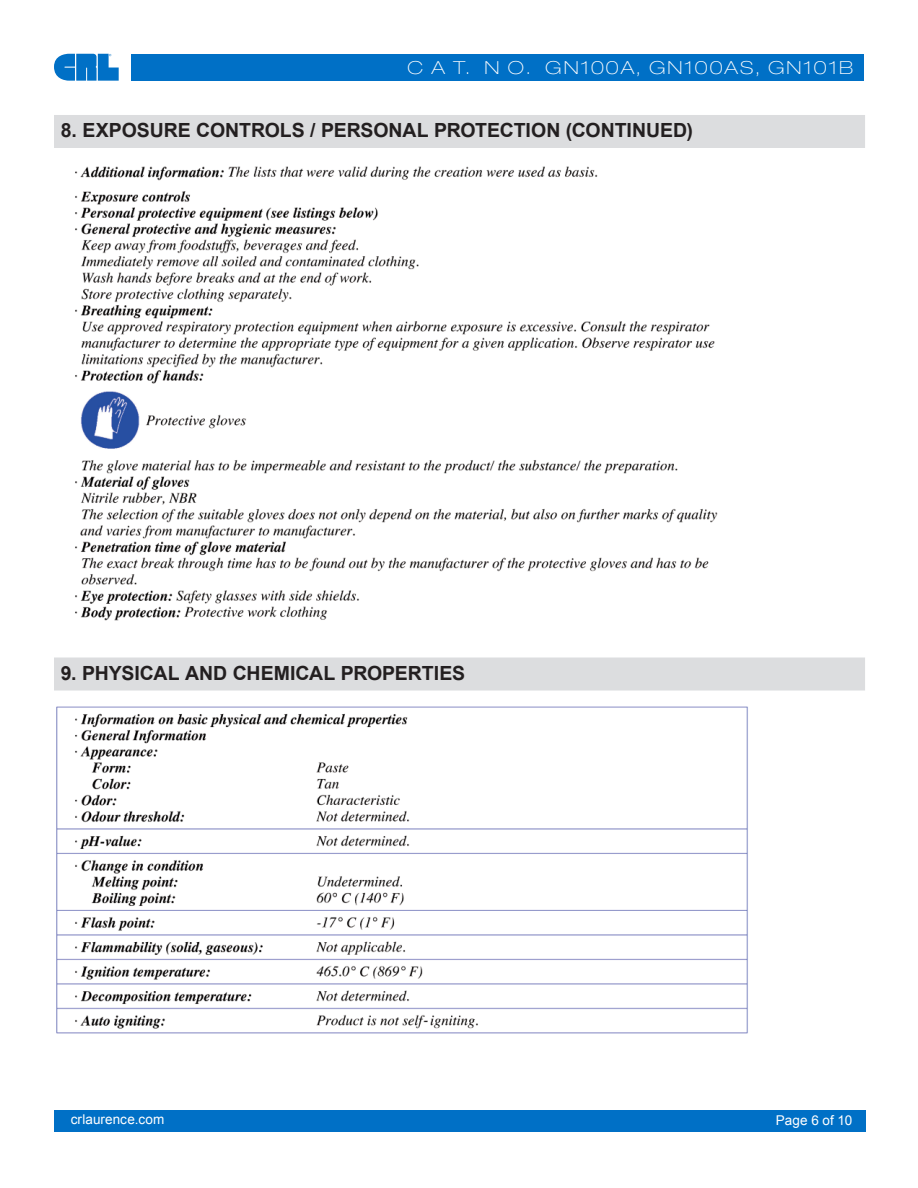
<style>
.page{position:relative;width:918px;height:1188px;background:#fff}
.page>*{position:absolute;margin:0;border:0;box-sizing:border-box;transform-origin:0 0}
.Heading_w_grey{font:700 19.5px "Arial";letter-spacing:-.005em;color:#231f20}
.t1{font:100 expanded 18px "Helvetica Neue";letter-spacing:.1em;color:#fff;scale:1.1 1}
.t2{font:13.5px "Arial";letter-spacing:.005em;color:#fff}
</style>
<div class="page">
<img style="left:54px;top:166px;width:713px;height:868px">
<div style="left:132px;top:54px;width:732px;height:27px;background:#0070c6"></div>
<div style="left:54px;top:1110px;width:811px;height:22px;background:#0070c6"></div>
<svg style="left:54px;top:54px;width:65px;height:27px"></svg>
<div style="left:54px;top:658px;width:811px;height:33px;background:#dcdddf"></div>
<div style="left:54px;top:115px;width:811px;height:33px;background:#dcdddf"></div>
<p class="t1" style="left:408px;top:57px;width:407px">C A T. N O. GN100A, GN100AS, GN101B</p>
<p class="Heading_w_grey" style="left:61px;top:118px;width:634px">8. EXPOSURE CONTROLS / PERSONAL PROTECTION (CONTINUED)</p>
<p class="Heading_w_grey" style="left:61px;top:660px;width:406px">9. PHYSICAL AND CHEMICAL PROPERTIES</p>
<p class="t2" style="left:71px;top:1111px;width:95px">crlaurence.com</p>
<p class="t2" style="left:776px;top:1111px;width:78px">Page 6 of 10</p>
</div>
